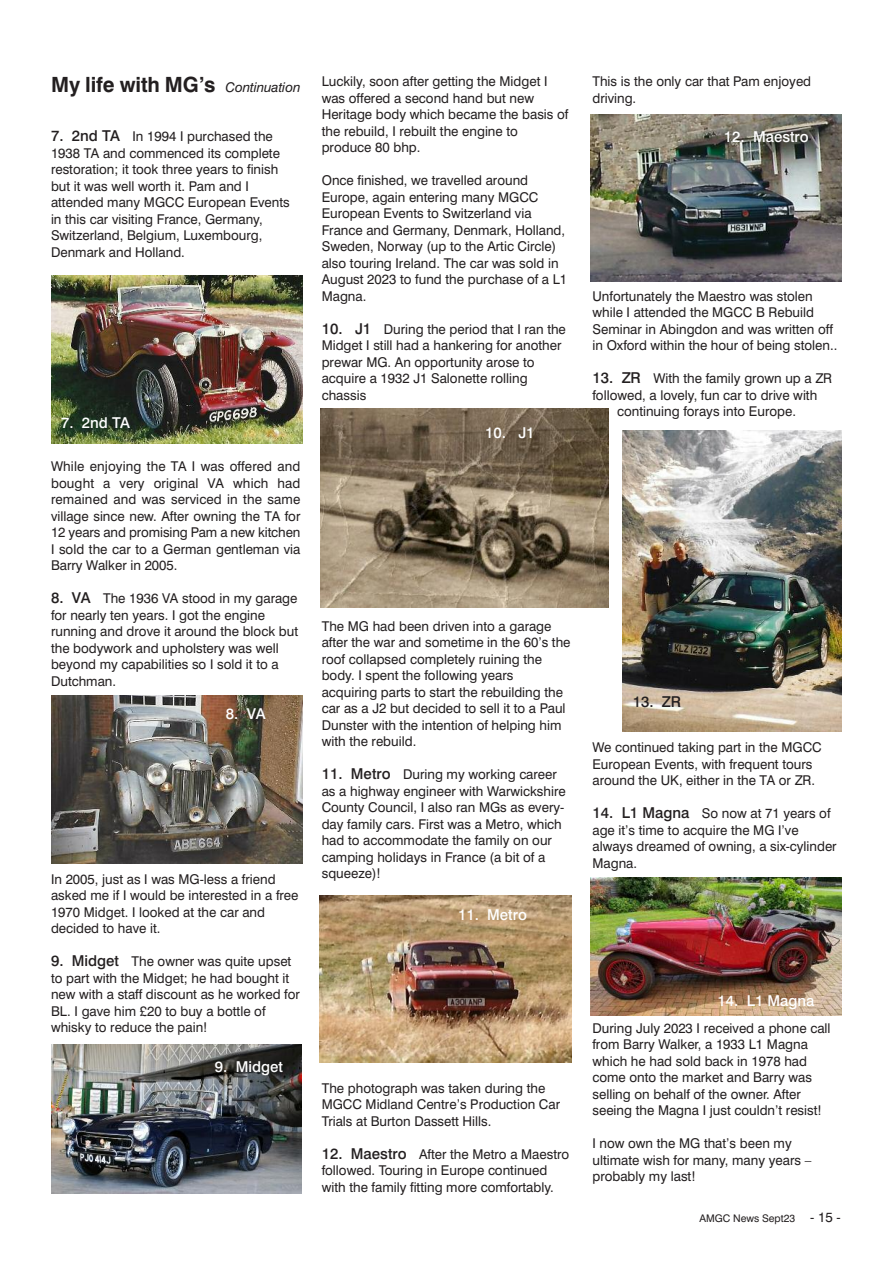
<style>
.page{position:relative;width:893px;height:1263px;background:#fff}
.page>*{position:absolute;margin:0;border:0;box-sizing:border-box;transform-origin:0 0}
.t1{font:700 21px "Swiss 721 BT";letter-spacing:-.005em;color:#231f20}
.t2{font:500 15px "Swiss 721 BT";color:#fff}
.t3{font:500 15px "Swiss 721 BT";color:#231f20}
.t4{font:13.5px/16.5px "Swiss 721 BT";color:#231f20}
.t5{font:10.5px "Swiss 721 BT";color:#231f20}
.s1{font-weight:400;font-style:italic;font-size:13.5px}
.s2{font-weight:500;font-size:15px}
.s3{font-size:13.5px}
</style>
<div class="page">
<img style="left:51px;top:276px;width:251px;height:167px">
<img style="left:320px;top:895px;width:251px;height:167px">
<img style="left:321px;top:408px;width:287px;height:199px">
<img style="left:51px;top:696px;width:251px;height:167px">
<img style="left:591px;top:877px;width:251px;height:139px">
<img style="left:591px;top:114px;width:251px;height:168px">
<img style="left:52px;top:1045px;width:250px;height:148px">
<img style="left:622px;top:431px;width:220px;height:300px">
<h1 class="t1" style="left:51px;top:77px;width:251px">My life with MG’s <span class="s1">Continuation</span></h1>
<p class="t4" style="left:51px;top:129px;width:240px"><span class="s2">7. 2nd TA</span> In 1994 I purchased the 1938 TA and commenced its complete restoration; it took three years to finish but it was well worth it. Pam and I attended many MGCC European Events in this car visiting France, Germany, Switzerland, Belgium, Luxembourg, Denmark and Holland.</p>
<p class="t2" style="left:61px;top:417px;width:71px">7. 2nd TA</p>
<p class="t4" style="left:51px;top:459px;width:251px;text-align:justify">While enjoying the TA I was offered and bought a very original VA which had remained and was serviced in the same village since new. After owning the TA for 12 years and promising Pam a new kitchen I sold the car to a German gentleman via Barry Walker in 2005.</p>
<p class="t4" style="left:51px;top:591px;width:249px"><span class="s2">8. VA</span> The 1936 VA stood in my garage for nearly ten years. I got the engine running and drove it around the block but the bodywork and upholstery was well beyond my capabilities so I sold it to a<br>Dutchman.</p>
<p class="t2" style="left:226px;top:708px;width:41px">8. VA</p>
<p class="t4" style="left:51px;top:872px;width:249px">In 2005, just as I was MG-less a friend asked me if I would be interested in a free<br>1970 Midget. I looked at the car and decided to have it.</p>
<p class="t4" style="left:51px;top:954px;width:250px"><span class="s2">9. Midget</span> The owner was quite upset to part with the Midget; he had bought it new with a staff discount as he worked for BL. I gave him £20 to buy a bottle of whisky to reduce the pain!</p>
<p class="t2" style="left:215px;top:1061px;width:70px">9. Midget</p>
<p class="t4" style="left:322px;top:75px;width:248px">Luckily, soon after getting the Midget I was offered a second hand but new<br>Heritage body which became the basis of the rebuild, I rebuilt the engine to produce 80 bhp.</p>
<p class="t4" style="left:322px;top:174px;width:247px">Once finished, we travelled around Europe, again entering many MGCC European Events to Switzerland via France and Germany, Denmark, Holland, Sweden, Norway (up to the Artic Circle) also touring Ireland. The car was sold in August 2023 to fund the purchase of a L1<br>Magna.</p>
<p class="t4" style="left:322px;top:322px;width:246px"><span class="s2">10. J1</span> During the period that I ran the<br>Midget I still had a hankering for another prewar MG. An opportunity arose to acquire a 1932 J1 Salonette rolling chassis</p>
<p class="t2" style="left:485px;top:427px;width:51px">10. J1</p>
<p class="t4" style="left:322px;top:619px;width:250px">The MG had been driven into a garage after the war and sometime in the 60’s the roof collapsed completely ruining the body. I spent the following years acquiring parts to start the rebuilding the car as a J2 but decided to sell it to a Paul Dunster with the intention of helping him with the rebuild.</p>
<p class="t4" style="left:322px;top:768px;width:246px"><span class="s2">11. Metro</span> During my working career as a highway engineer with Warwickshire County Council, I also ran MGs as every&shy;day family cars. First was a Metro, which had to accommodate the family on our camping holidays in France (a bit of a squeeze)!</p>
<p class="t2" style="left:458px;top:909px;width:70px">11. Metro</p>
<p class="t4" style="left:322px;top:1081px;width:240px">The photograph was taken during the<br>MGCC Midland Centre’s Production Car<br>Trials at Burton Dassett Hills.</p>
<p class="t4" style="left:322px;top:1147px;width:249px"><span class="s2">12. Maestro</span> After the Metro a Maestro followed. Touring in Europe continued with the family fitting more comfortably.</p>
<p class="t4" style="left:592px;top:75px;width:220px">This is the only car that Pam enjoyed driving.</p>
<p class="t2" style="left:724px;top:131px;width:86px">12. Maestro</p>
<p class="t4" style="left:592px;top:289px;width:246px">Unfortunately the Maestro was stolen while I attended the MGCC B Rebuild Seminar in Abingdon and was written off in Oxford within the hour of being stolen..</p>
<p class="t4" style="left:592px;top:372px;width:241px"><span class="s2">13. ZR</span> With the family grown up a ZR</p>
<p class="t4" style="left:592px;top:388px;width:226px">followed, a lovely, fun car to drive with</p>
<p class="t4" style="left:617px;top:405px;width:180px">continuing forays into Europe.</p>
<p class="t3" style="left:633px;top:696px;width:50px">13. ZR</p>
<p class="t4" style="left:592px;top:741px;width:231px">We continued taking part in the MGCC<br>European Events, with frequent tours around the UK, either in the TA or ZR.</p>
<p class="t4" style="left:592px;top:807px;width:246px"><span class="s2">14. L1 Magna</span> So now at 71 years of age it’s time to acquire the MG I’ve always dreamed of owning, a six-cylinder<br>Magna.</p>
<p class="t2" style="left:718px;top:995px;width:98px">14. L1 Magna</p>
<p class="t4" style="left:592px;top:1021px;width:240px">During July 2023 I received a phone call from Barry Walker, a 1933 L1 Magna which he had sold back in 1978 had come onto the market and Barry was selling on behalf of the owner. After seeing the Magna I just couldn’t resist!</p>
<p class="t4" style="left:592px;top:1137px;width:220px">I now own the MG that’s been my ultimate wish for many, many years – probably my last!</p>
<p class="t5" style="left:699px;top:1214px;width:143px">AMGC News Sept23 <span class="s3">- 15 -</span></p>
</div>
